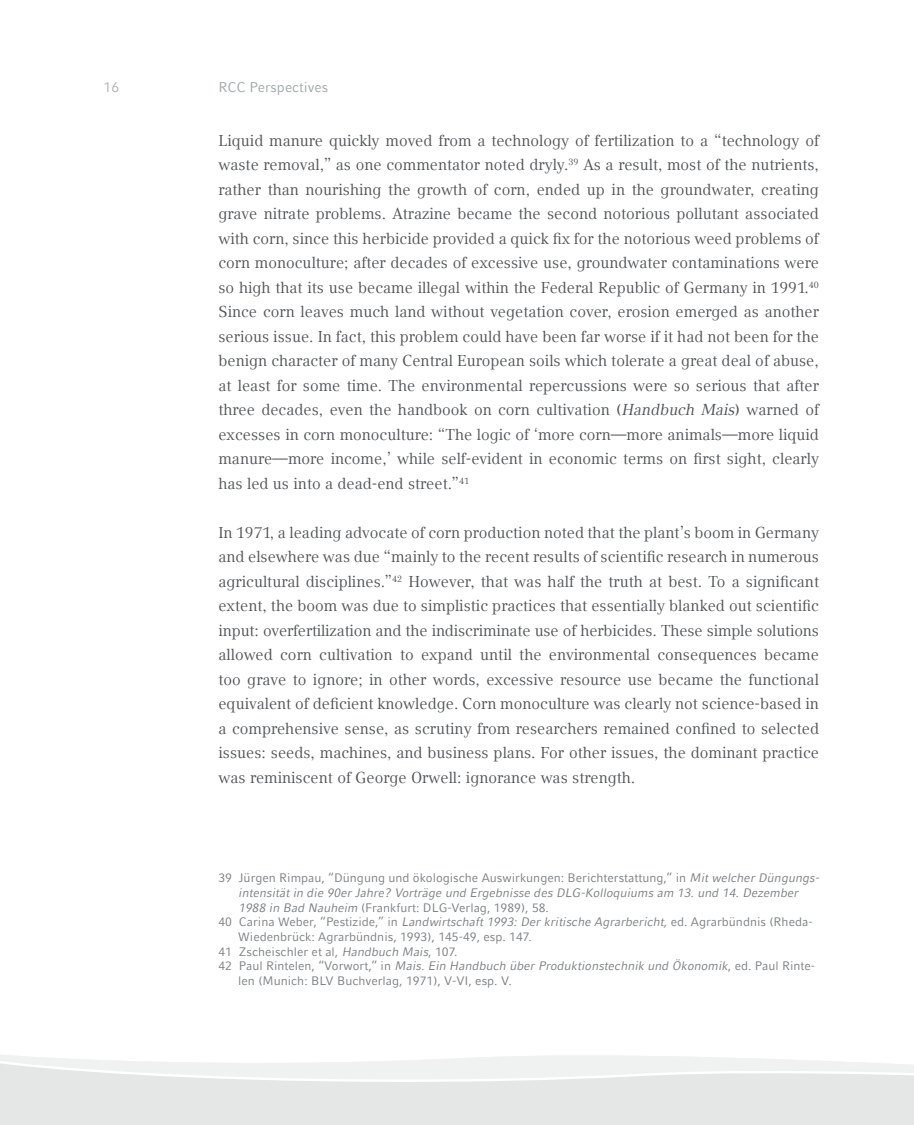
<style>
.page{position:relative;width:914px;height:1125px;background:#fff}
.page>*{position:absolute;margin:0;border:0;box-sizing:border-box;transform-origin:0 0}
.t1{font:15.75px/24.5px "LMU Compatil Text";color:#505356;text-align:justify}
.t2{font:14px "LMU Compatil Fact";color:#a0a6a8}
.t3{font:14px "LMU Compatil Fact";color:#afb4b6}
.t4{font:12.25px "LMU Compatil Fact";color:#7b7f82}
.t5{font:italic 12.25px "LMU Compatil Fact";color:#7b7f82}
.s1{font-style:italic}
.s2{font-style:normal}
</style>
<div class="page">
<svg style="left:0;top:1055px;width:913px;height:70px;fill:#e5e6e6"></svg>
<p class="t3" style="left:103px;top:79px;width:17px">16</p>
<p class="t2" style="left:218px;top:79px;width:111px">RCC Perspectives</p>
<p class="t1" style="left:218px;top:128px;width:602px">Liquid manure quickly moved from a technology of fertilization to a “technology of waste removal,” as one commentator noted dryly.<sup>39</sup> As a result, most of the nutrients, rather than nourishing the growth of corn, ended up in the groundwater, creating grave nitrate problems. Atrazine became the second notorious pollutant associated with corn, since this herbicide provided a quick fix for the notorious weed problems of corn monoculture; after decades of excessive use, groundwater contaminations were so high that its use became illegal within the Federal Republic of Germany in 1991.<sup>40<br></sup>Since corn leaves much land without vegetation cover, erosion emerged as another serious issue. In fact, this problem could have been far worse if it had not been for the benign character of many Central European soils which tolerate a great deal of abuse, at least for some time. The environmental repercussions were so serious that after three decades, even the handbook on corn cultivation (<span class="s1">Handbuch Mais</span>) warned of excesses in corn monoculture: “The logic of ‘more corn—more animals—more liquid manure—more income,’ while self-evident in economic terms on first sight, clearly has led us into a dead-end street.”<sup>41</sup></p>
<p class="t1" style="left:218px;top:520px;width:602px">In 1971, a leading advocate of corn production noted that the plant’s boom in Germany and elsewhere was due “mainly to the recent results of scientific research in numerous agricultural disciplines.”<sup>42</sup> However, that was half the truth at best. To a significant extent, the boom was due to simplistic practices that essentially blanked out scientific input: overfertilization and the indiscriminate use of herbicides. These simple solutions allowed corn cultivation to expand until the environmental consequences became too grave to ignore; in other words, excessive resource use became the functional equivalent of deficient knowledge. Corn monoculture was clearly not science-based in a comprehensive sense, as scrutiny from researchers remained confined to selected issues: seeds, machines, and business plans. For other issues, the dominant practice was reminiscent of George Orwell: ignorance was strength.</p>
<p class="t4" style="left:218px;top:870px;width:602px">39 Jürgen Rimpau, “Düngung und ökologische Auswirkungen: Berichterstattung,” in <span class="s1">Mit welcher Düngungs-</span></p>
<p class="t5" style="left:238px;top:885px;width:561px">intensität in die 90er Jahre? Vorträge und Ergebnisse des DLG-Kolloquiums am 13. und 14. Dezember</p>
<p class="t4" style="left:238px;top:900px;width:312px"><span class="s1">1988 in Bad Nauheim</span> (Frankfurt: DLG-Verlag, 1989), 58.</p>
<p class="t4" style="left:218px;top:915px;width:595px">40 Carina Weber, “Pestizide,” in <span class="s1">Landwirtschaft 1993: Der kritische Agrarbericht,</span> ed. Agrarbündnis (Rheda-</p>
<p class="t4" style="left:238px;top:929px;width:295px">Wiedenbrück: Agrarbündnis, 1993), 145-49, esp. 147.</p>
<p class="t4" style="left:218px;top:944px;width:241px">41 Zscheischler et al, <span class="s1">Handbuch Mais</span>, 107.</p>
<p class="t5" style="left:218px;top:959px;width:598px"><span class="s2">42 Paul Rintelen, “Vorwort,” in</span> Mais. Ein Handbuch über Produktionstechnik und Ökonomik<span class="s2">, ed. Paul Rinte-</span></p>
<p class="t4" style="left:238px;top:973px;width:275px">len (Munich: BLV Buchverlag, 1971), V-VI, esp. V.</p>
</div>
